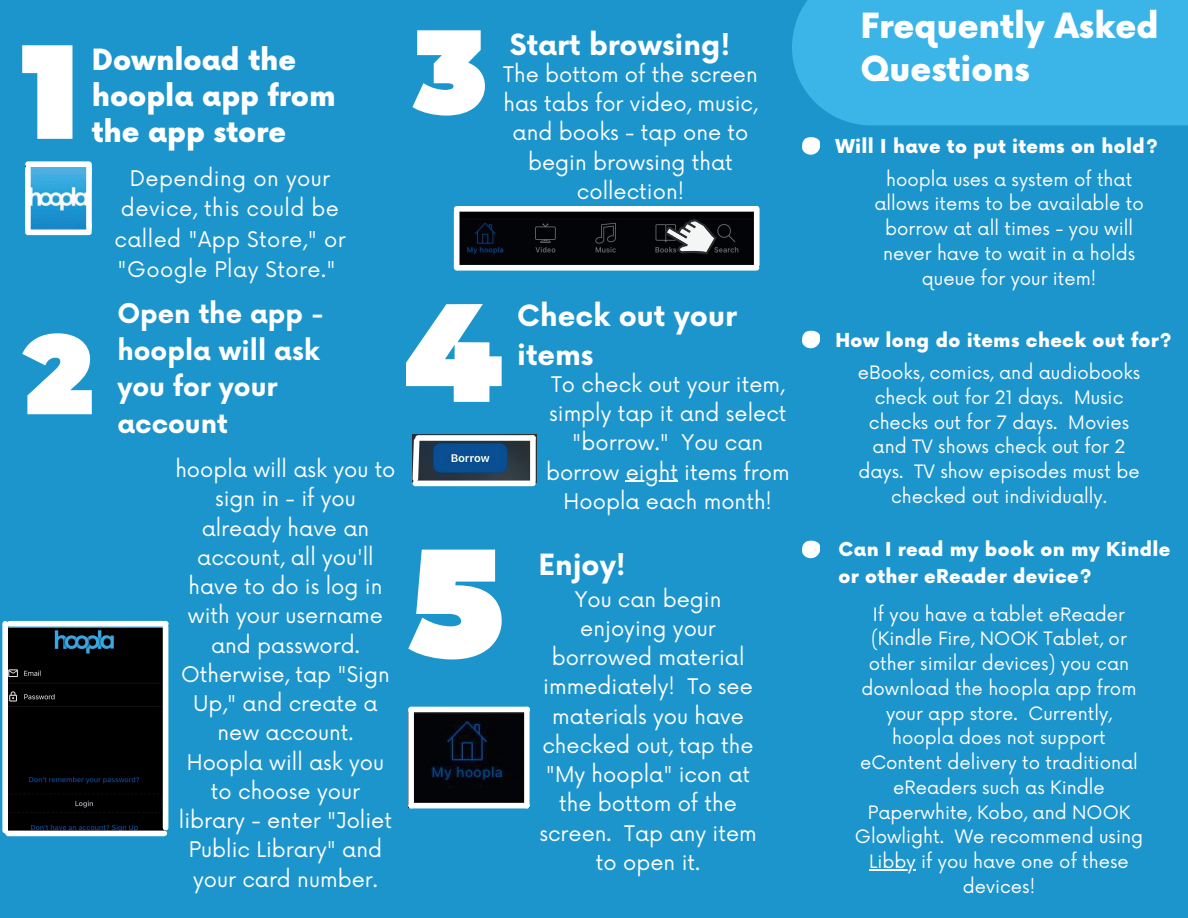
<style>
.page{position:relative;width:1188px;height:918px;background:#1c95cd}
.page>*{position:absolute;margin:0;border:0;box-sizing:border-box;transform-origin:0 0}
.t1{font:900 33.75px/42.8px "Now";color:#fff}
.t2{font:700 28.5px/39.3px "Now";color:#fff}
.t3{font:900 28.5px/36.2px "Now";color:#fff}
.t4{font:700 26.55px/36.6px "Now";color:#fff}
.t5{font:21px/29.2px "Now";color:#fff;text-align:center}
.t6{font:21px/30.3px "Now";letter-spacing:.02em;color:#fff;text-align:center}
.t7{font:900 18.75px/27px "Now";letter-spacing:.02em;color:#fff}
.t8{font:18px/24.8px "Now";color:#fff;text-align:center}
</style>
<div class="page">
<div style="left:792px;top:0;width:396px;height:125px;background:#3bb5e7"></div>
<svg style="left:22px;top:45px;width:50px;height:94px"></svg>
<svg style="left:22px;top:333px;width:70px;height:81px"></svg>
<svg style="left:412px;top:30px;width:72px;height:86px"></svg>
<svg style="left:406px;top:304px;width:96px;height:98px"></svg>
<svg style="left:408px;top:550px;width:94px;height:109px"></svg>
<svg style="left:802px;top:137px;width:18px;height:18px"></svg>
<svg style="left:802px;top:331px;width:18px;height:17px"></svg>
<svg style="left:802px;top:541px;width:18px;height:17px"></svg>
<img style="left:25px;top:164px;width:66px;height:67px">
<div style="left:28px;top:229px;width:61px;height:6px;background:#fff"></div>
<div style="left:28px;top:161px;width:61px;height:6px;background:#fff"></div>
<div style="left:25px;top:168px;width:6px;height:62px;background:#fff"></div>
<div style="left:86px;top:167px;width:6px;height:61px;background:#fff"></div>
<img style="left:7px;top:629px;width:158px;height:207px">
<div style="left:10px;top:621px;width:156px;height:6px;background:#fff"></div>
<div style="left:8px;top:831px;width:156px;height:5px;background:#fff"></div>
<div style="left:163px;top:627px;width:5px;height:201px;background:#fff"></div>
<div style="left:2px;top:624px;width:6px;height:207px;background:#fff"></div>
<img style="left:459px;top:212px;width:295px;height:53px">
<div style="left:458px;top:265px;width:299px;height:6px;background:#fff"></div>
<div style="left:457px;top:206px;width:298px;height:6px;background:#fff"></div>
<div style="left:754px;top:209px;width:6px;height:56px;background:#fff"></div>
<div style="left:454px;top:212px;width:5px;height:56px;background:#fff"></div>
<svg style="left:664px;top:218px;width:53px;height:36px;background:#6b6d6f"></svg>
<img style="left:422px;top:435px;width:114px;height:48px">
<div style="left:415px;top:481px;width:118px;height:5px;background:#fff"></div>
<div style="left:418px;top:435px;width:115px;height:6px;background:#fff"></div>
<div style="left:530px;top:438px;width:6px;height:43px;background:#fff"></div>
<svg style="left:412px;top:435px;width:10px;height:50px"></svg>
<img style="left:408px;top:712px;width:122px;height:96px">
<hr style="left:626px;top:481px;width:52px;height:1px;background:#fff">
<hr style="left:869px;top:869px;width:47px;height:1px;background:#fff">
<div style="left:411px;top:707px;width:116px;height:5px;background:#fff"></div>
<div style="left:411px;top:803px;width:116px;height:5px;background:#fff"></div>
<div style="left:524px;top:710px;width:6px;height:96px;background:#fff"></div>
<div style="left:408px;top:710px;width:6px;height:96px;background:#fff"></div>
<h2 class="t3" style="left:92px;top:41px;width:245px">Download the hoopla app from the app store</h2>
<p class="t6" style="left:114px;top:162px;width:233px">Depending on your device, this could be called "App Store," or "Google Play Store."</p>
<p class="t4" style="left:117px;top:294px;width:208px">Open the app - hoopla will ask you for your account</p>
<p class="t5" style="left:175px;top:453px;width:222px">hoopla will ask you to sign in - if you already have an account, all you'll have to do is log in with your username and password.<br>Otherwise, tap "Sign<br>Up," and create a new account.<br>Hoopla will ask you to choose your library - enter "Joliet<br>Public Library" and your card number.</p>
<h2 class="t2" style="left:510px;top:25px;width:222px">Start browsing!</h2>
<p class="t5" style="left:503px;top:58px;width:256px">The bottom of the screen has tabs for video, music, and books - tap one to begin browsing that collection!</p>
<h2 class="t2" style="left:517px;top:295px;width:221px">Check out your items</h2>
<p class="t5" style="left:546px;top:368px;width:245px">To check out your item, simply tap it and select "borrow." You can borrow eight items from<br>Hoopla each month!</p>
<h2 class="t2" style="left:538px;top:544px;width:89px">Enjoy!</h2>
<p class="t5" style="left:539px;top:583px;width:219px">You can begin enjoying your borrowed material immediately! To see materials you have checked out, tap the "My hoopla" icon at the bottom of the screen. Tap any item to open it.</p>
<h1 class="t1" style="left:861px;top:4px;width:300px">Frequently Asked<br>Questions</h1>
<p class="t7" style="left:835px;top:132px;width:324px">Will I have to put items on hold?</p>
<p class="t8" style="left:874px;top:165px;width:271px">hoopla uses a system of that allows items to be available to borrow at all times - you will never have to wait in a holds queue for your item!</p>
<p class="t7" style="left:835px;top:327px;width:338px">How long do items check out for?</p>
<p class="t8" style="left:858px;top:359px;width:284px">eBooks, comics, and audiobooks check out for 21 days. Music checks out for 7 days. Movies and TV shows check out for 2 days. TV show episodes must be checked out individually.</p>
<p class="t7" style="left:838px;top:536px;width:334px">Can I read my book on my Kindle or other eReader device?</p>
<p class="t8" style="left:855px;top:601px;width:290px">If you have a tablet eReader (Kindle Fire, NOOK Tablet, or other similar devices) you can download the hoopla app from your app store. Currently, hoopla does not support eContent delivery to traditional eReaders such as Kindle<br>Paperwhite, Kobo, and NOOK<br>Glowlight. We recommend using<br>Libby if you have one of these devices!</p>
</div>
